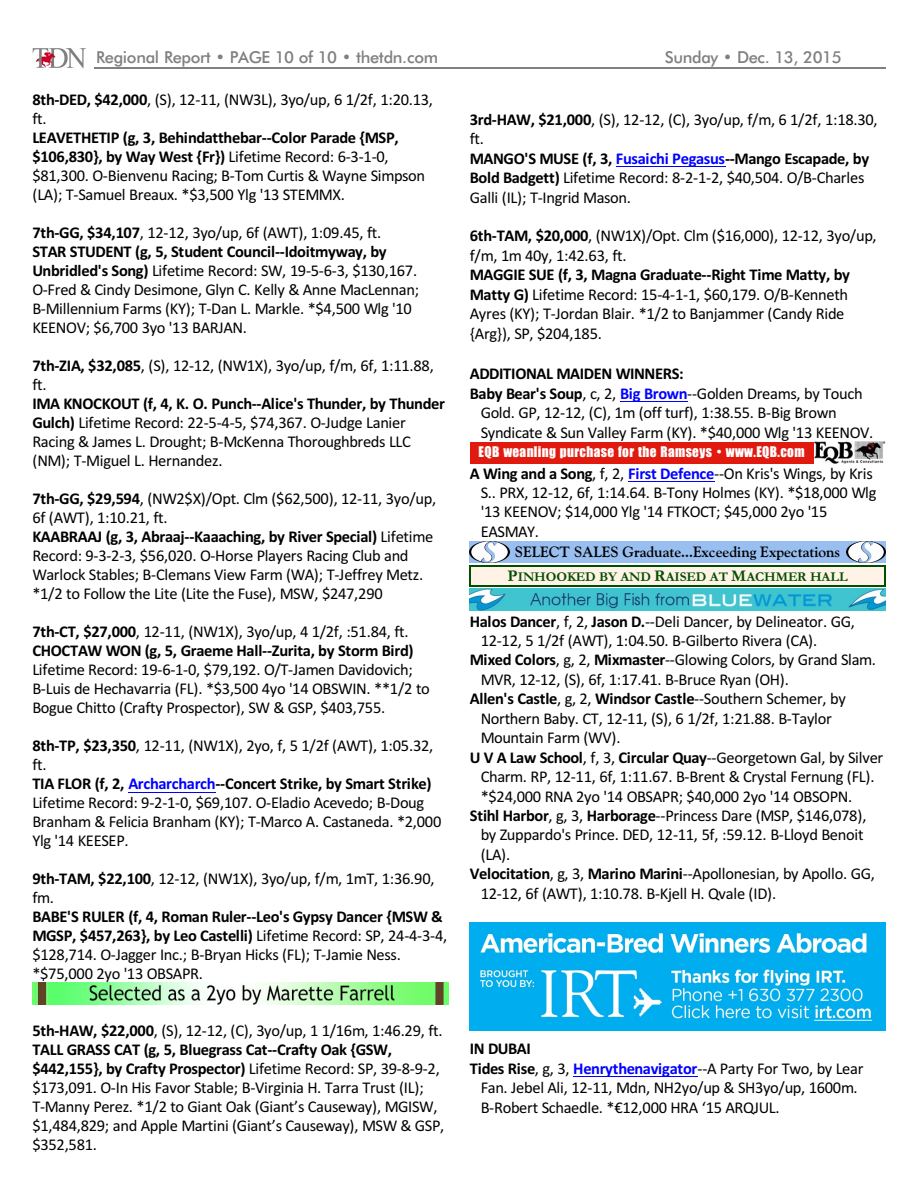
<style>
.page{position:relative;width:918px;height:1188px;background:#fff}
.page>*{position:absolute;margin:0;border:0;box-sizing:border-box;transform-origin:0 0}
.t1{font:16.5px/19px "Calibri";letter-spacing:-.02em;color:#000}
.t2{font:700 16.5px/19px "Calibri";letter-spacing:-.025em;color:#000}
.t3{font:500 16.5px "Futura BT";letter-spacing:-.025em;color:#808080}
.t4{font:15px "Billboard";letter-spacing:.025em;color:#fff}
.t5{font:700 15px "Goudy Old Style BT";color:#000}
.t6{font:700 13.5px "Garamond";letter-spacing:-.01em;color:#004f00}
.s1{font-weight:700}
.s2{font-weight:400}
.s3{font-weight:700;color:#00f}
.s4{font-size:16.5px}
</style>
<div class="page">
<hr style="left:94px;top:67px;width:791px;height:1px;background:#808080">
<img style="left:32px;top:48px;width:55px;height:20px">
<hr style="left:128px;top:792px;width:87px;height:1px;background:#00f">
<hr style="left:616px;top:166px;width:109px;height:1px;background:#00f">
<hr style="left:620px;top:401px;width:67px;height:1px;background:#00f">
<hr style="left:628px;top:481px;width:86px;height:1px;background:#00f">
<hr style="left:573px;top:1076px;width:125px;height:1px;background:#00f">
<img style="left:32px;top:983px;width:416px;height:21px">
<div style="left:470px;top:442px;width:415px;height:21px;background:#e01a0f"></div>
<img style="left:815px;top:442px;width:71px;height:22px">
<div style="left:470px;top:541px;width:415px;height:22px;background:#99bff0"></div>
<img style="left:470px;top:541px;width:39px;height:22px">
<img style="left:846px;top:541px;width:40px;height:22px">
<div style="left:470px;top:565px;width:415px;height:21px;background:#fff2e6"></div>
<svg style="left:470px;top:566px;width:1px;height:19px"></svg>
<svg style="left:884px;top:566px;width:1px;height:19px"></svg>
<hr style="left:470px;top:565px;width:415px;height:1px;background:#004f00">
<hr style="left:470px;top:585px;width:415px;height:1px;background:#004f00">
<img style="left:470px;top:589px;width:416px;height:21px">
<img style="left:470px;top:922px;width:416px;height:109px">
<p class="t3" style="left:96px;top:50px;width:344px">Regional Report • PAGE 10 of 10 • thetdn.com</p>
<p class="t3" style="left:665px;top:50px;width:178px">Sunday • Dec. 13, 2015</p>
<p class="t1" style="left:32px;top:92px;width:402px"><span class="s1">8th-DED, $42,000</span>, (S), 12-11, (NW3L), 3yo/up, 6 1/2f, 1:20.13, ft.</p>
<p class="t1" style="left:32px;top:130px;width:394px"><span class="s1">LEAVETHETIP (g, 3, Behindatthebar--Color Parade {MSP, $106,830}, by Way West {Fr})</span> Lifetime Record: 6-3-1-0, $81,300. O-Bienvenu Racing; B-Tom Curtis &amp; Wayne Simpson (LA); T-Samuel Breaux. *$3,500 Ylg '13 STEMMX.</p>
<p class="t1" style="left:32px;top:225px;width:388px"><span class="s1">7th-GG, $34,107</span>, 12-12, 3yo/up, 6f (AWT), 1:09.45, ft.<br><span class="s1">STAR STUDENT (g, 5, Student Council--Idoitmyway, by Unbridled's Song)</span> Lifetime Record: SW, 19-5-6-3, $130,167.<br>O-Fred &amp; Cindy Desimone, Glyn C. Kelly &amp; Anne MacLennan; B-Millennium Farms (KY); T-Dan L. Markle. *$4,500 Wlg '10<br>KEENOV; $6,700 3yo '13 BARJAN.</p>
<p class="t1" style="left:32px;top:358px;width:403px"><span class="s1">7th-ZIA, $32,085</span>, (S), 12-12, (NW1X), 3yo/up, f/m, 6f, 1:11.88, ft.</p>
<p class="t1" style="left:32px;top:395px;width:414px"><span class="s1">IMA KNOCKOUT (f, 4, K. O. Punch--Alice's Thunder, by Thunder Gulch)</span> Lifetime Record: 22-5-4-5, $74,367. O-Judge Lanier Racing &amp; James L. Drought; B-McKenna Thoroughbreds LLC (NM); T-Miguel L. Hernandez.</p>
<p class="t1" style="left:32px;top:491px;width:405px"><span class="s1">7th-GG, $29,594</span>, (NW2$X)/Opt. Clm ($62,500), 12-11, 3yo/up, 6f (AWT), 1:10.21, ft.<br><span class="s1">KAABRAAJ (g, 3, Abraaj--Kaaaching, by River Special)</span> Lifetime Record: 9-3-2-3, $56,020. O-Horse Players Racing Club and Warlock Stables; B-Clemans View Farm (WA); T-Jeffrey Metz. *1/2 to Follow the Lite (Lite the Fuse), MSW, $247,290</p>
<p class="t2" style="left:32px;top:623px;width:383px">7th-CT, $27,000<span class="s2">, 12-11, (NW1X), 3yo/up, 4 1/2f, :51.84, ft.<br></span>CHOCTAW WON (g, 5, Graeme Hall--Zurita, by Storm Bird)</p>
<p class="t1" style="left:32px;top:661px;width:399px">Lifetime Record: 19-6-1-0, $79,192. O/T-Jamen Davidovich;<br>B-Luis de Hechavarria (FL). *$3,500 4yo '14 OBSWIN. **1/2 to<br>Bogue Chitto (Crafty Prospector), SW &amp; GSP, $403,755.</p>
<p class="t1" style="left:32px;top:737px;width:411px"><span class="s1">8th-TP, $23,350</span>, 12-11, (NW1X), 2yo, f, 5 1/2f (AWT), 1:05.32, ft.<br><span class="s1">TIA FLOR (f, 2,</span> <span class="s3">Archarcharch</span><span class="s1">--Concert Strike, by Smart Strike)<br></span>Lifetime Record: 9-2-1-0, $69,107. O-Eladio Acevedo; B-Doug Branham &amp; Felicia Branham (KY); T-Marco A. Castaneda. *2,000<br>Ylg '14 KEESEP.</p>
<p class="t1" style="left:32px;top:870px;width:404px"><span class="s1">9th-TAM, $22,100</span>, 12-12, (NW1X), 3yo/up, f/m, 1mT, 1:36.90, fm.</p>
<p class="t1" style="left:32px;top:908px;width:416px"><span class="s1">BABE'S RULER (f, 4, Roman Ruler--Leo's Gypsy Dancer {MSW &amp; MGSP, $457,263}, by Leo Castelli)</span> Lifetime Record: SP, 24-4-3-4, $128,714. O-Jagger Inc.; B-Bryan Hicks (FL); T-Jamie Ness. *$75,000 2yo '13 OBSAPR.</p>
<p class="t1" style="left:470px;top:111px;width:409px;line-height:19.5px"><span class="s1">3rd-HAW, $21,000</span>, (S), 12-12, (C), 3yo/up, f/m, 6 1/2f, 1:18.30, ft.<br><span class="s1">MANGO'S MUSE (f, 3,</span> <span class="s3">Fusaichi Pegasus</span><span class="s1">--Mango Escapade, by Bold Badgett)</span> Lifetime Record: 8-2-1-2, $40,504. O/B-Charles Galli (IL); T-Ingrid Mason.</p>
<p class="t1" style="left:470px;top:228px;width:408px;line-height:19.5px"><span class="s1">6th-TAM, $20,000</span>, (NW1X)/Opt. Clm ($16,000), 12-12, 3yo/up, f/m, 1m 40y, 1:42.63, ft.</p>
<p class="t1" style="left:470px;top:266px;width:382px;line-height:19.5px"><span class="s1">MAGGIE SUE (f, 3, Magna Graduate--Right Time Matty, by Matty G)</span> Lifetime Record: 15-4-1-1, $60,179. O/B-Kenneth Ayres (KY); T-Jordan Blair. *1/2 to Banjammer (Candy Ride {Arg}), SP, $204,185.</p>
<p class="t2" style="left:470px;top:366px;width:215px">ADDITIONAL MAIDEN WINNERS:</p>
<p class="t1" style="left:470px;top:385px;width:394px"><span class="s1">Baby Bear's Soup</span>, c, 2, <span class="s3">Big Brown</span>--Golden Dreams, by Touch</p>
<p class="t1" style="left:481px;top:404px;width:358px">Gold. GP, 12-12, (C), 1m (off turf), 1:38.55. B-Big Brown</p>
<p class="t1" style="left:481px;top:424px;width:394px">Syndicate &amp; Sun Valley Farm (KY). *$40,000 Wlg '13 KEENOV.</p>
<p class="t1" style="left:481px;top:465px;width:397px;line-height:19.5px;text-indent:-11px"><span class="s1">A Wing and a Song</span>, f, 2, <span class="s3">First Defence</span>--On Kris's Wings, by Kris S.. PRX, 12-12, 6f, 1:14.64. B-Tony Holmes (KY). *$18,000 Wlg '13 KEENOV; $14,000 Ylg '14 FTKOCT; $45,000 2yo '15<br>EASMAY.</p>
<p class="t4" style="left:479px;top:443px;width:328px">EQB weanling purchase for the Ramseys • www.EQB.com</p>
<p class="t5" style="left:515px;top:546px;width:327px">SELECT SALES Graduate...Exceeding Expectations</p>
<p class="t6" style="left:508px;top:572px;width:342px"><span class="s4">P</span>INHOOKED BY AND <span class="s4">R</span>AISED AT <span class="s4">M</span>ACHMER HALL</p>
<p class="t1" style="left:470px;top:613px;width:387px"><span class="s1">Halos Dancer</span>, f, 2, <span class="s1">Jason D.</span>--Deli Dancer, by Delineator. GG,</p>
<p class="t1" style="left:481px;top:632px;width:338px">12-12, 5 1/2f (AWT), 1:04.50. B-Gilberto Rivera (CA).</p>
<p class="t1" style="left:470px;top:652px;width:408px"><span class="s1">Mixed Colors</span>, g, 2, <span class="s1">Mixmaster</span>--Glowing Colors, by Grand Slam.</p>
<p class="t1" style="left:481px;top:671px;width:310px">MVR, 12-12, (S), 6f, 1:17.41. B-Bruce Ryan (OH).</p>
<p class="t2" style="left:470px;top:691px;width:378px">Allen's Castle<span class="s2">, g, 2,</span> Windsor Castle<span class="s2">--Southern Schemer, by</span></p>
<p class="t1" style="left:481px;top:710px;width:353px">Northern Baby. CT, 12-11, (S), 6 1/2f, 1:21.88. B-Taylor</p>
<p class="t1" style="left:481px;top:730px;width:141px">Mountain Farm (WV).</p>
<p class="t1" style="left:470px;top:749px;width:415px"><span class="s1">U V A Law School</span>, f, 3, <span class="s1">Circular Quay</span>--Georgetown Gal, by Silver</p>
<p class="t1" style="left:481px;top:768px;width:395px">Charm. RP, 12-11, 6f, 1:11.67. B-Brent &amp; Crystal Fernung (FL).</p>
<p class="t1" style="left:481px;top:788px;width:373px">*$24,000 RNA 2yo '14 OBSAPR; $40,000 2yo '14 OBSOPN.</p>
<p class="t1" style="left:470px;top:807px;width:398px"><span class="s1">Stihl Harbor</span>, g, 3, <span class="s1">Harborage</span>--Princess Dare (MSP, $146,078),</p>
<p class="t1" style="left:481px;top:827px;width:384px">by Zuppardo's Prince. DED, 12-11, 5f, :59.12. B-Lloyd Benoit</p>
<p class="t1" style="left:481px;top:846px;width:31px">(LA).</p>
<p class="t1" style="left:470px;top:866px;width:407px"><span class="s1">Velocitation</span>, g, 3, <span class="s1">Marino Marini</span>--Apollonesian, by Apollo. GG,</p>
<p class="t1" style="left:481px;top:885px;width:297px">12-12, 6f (AWT), 1:10.78. B-Kjell H. Qvale (ID).</p>
<p class="t1" style="left:32px;top:1022px;width:413px"><span class="s1">5th-HAW, $22,000</span>, (S), 12-12, (C), 3yo/up, 1 1/16m, 1:46.29, ft.<br><span class="s1">TALL GRASS CAT (g, 5, Bluegrass Cat--Crafty Oak {GSW, $442,155}, by Crafty Prospector)</span> Lifetime Record: SP, 39-8-9-2, $173,091. O-In His Favor Stable; B-Virginia H. Tarra Trust (IL); T-Manny Perez. *1/2 to Giant Oak (Giant’s Causeway), MGISW, $1,484,829; and Apple Martini (Giant’s Causeway), MSW &amp; GSP, $352,581.</p>
<p class="t2" style="left:470px;top:1041px;width:63px">IN DUBAI</p>
<p class="t1" style="left:470px;top:1060px;width:395px"><span class="s1">Tides Rise</span>, g, 3, <span class="s3">Henrythenavigator</span>--A Party For Two, by Lear</p>
<p class="t1" style="left:481px;top:1079px;width:379px">Fan. Jebel Ali, 12-11, Mdn, NH2yo/up &amp; SH3yo/up, 1600m.</p>
<p class="t1" style="left:481px;top:1099px;width:301px">B-Robert Schaedle. *€12,000 HRA ‘15 ARQJUL.</p>
</div>
